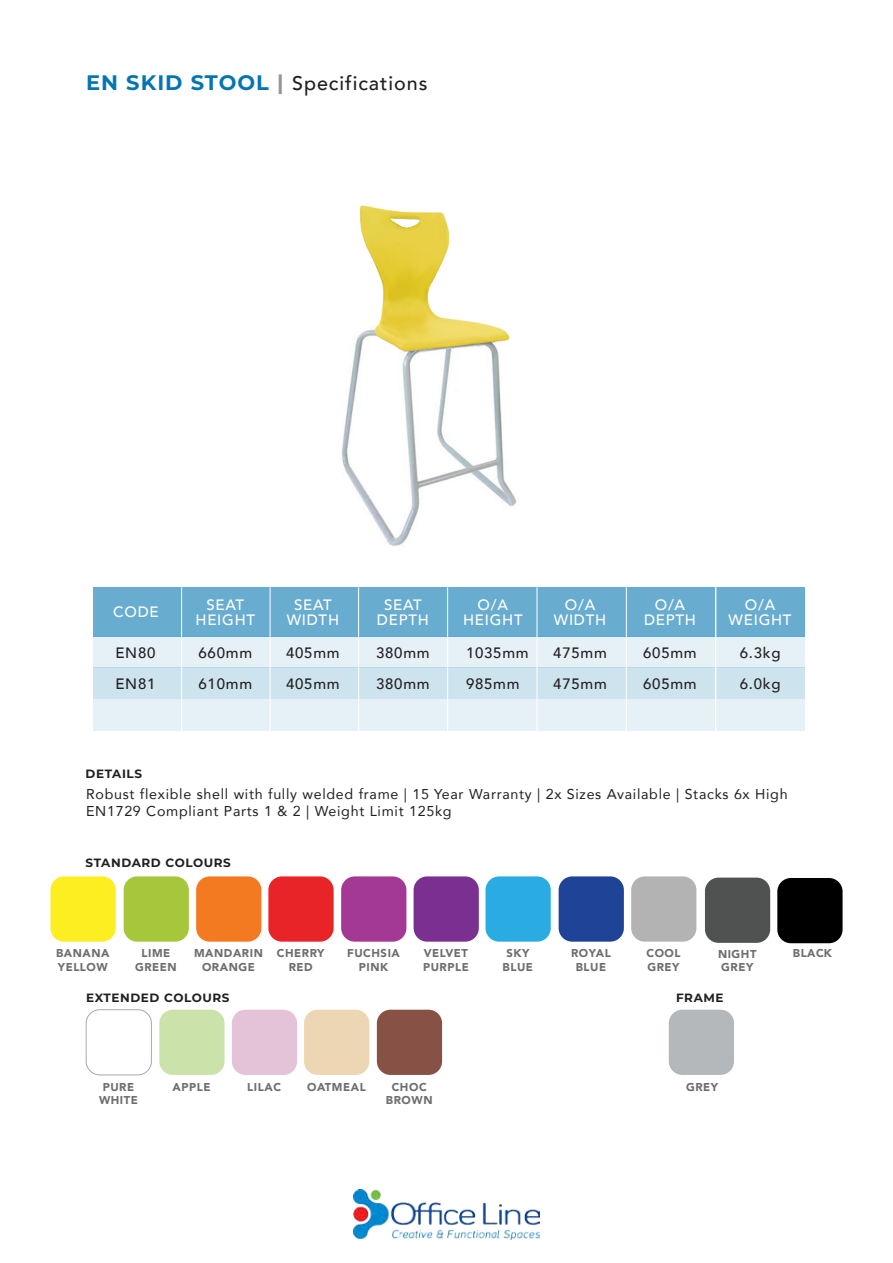
<style>
.page{position:relative;width:893px;height:1263px;background:#fff}
.page>*{position:absolute;margin:0;border:0;box-sizing:border-box;transform-origin:0 0}
.t1{font:500 19.8px "Avenir";letter-spacing:.05em;color:#231f20}
.t2{font:500 15px/31.5px "Avenir";letter-spacing:.05em;color:#231f20}
.t3{font:500 15px "Avenir";letter-spacing:.05em;color:#fff}
.t4{font:14.25px/17.1px "Avenir";letter-spacing:.05em;color:#231f20}
.t5{font:700 12px "Montserrat";letter-spacing:.05em;color:#231f20}
.t6{font:900 11.25px/13.5px "Avenir";letter-spacing:.05em;color:#6d6e71;text-align:center}
.s1{font-family:"Montserrat";font-weight:700;font-size:21px;color:#0375b1}
.s2{font-family:"Montserrat";font-weight:700;font-size:21px;color:#939598}
</style>
<div class="page">
<div style="left:86px;top:1009px;width:66px;height:66px;border:1px solid #a7a9ac;border-radius:14px"></div>
<div style="left:159px;top:1010px;width:66px;height:65px;background:#cbe3aa;border-radius:14px"></div>
<div style="left:232px;top:1010px;width:65px;height:65px;background:#e4c2d7;border-radius:14px"></div>
<div style="left:304px;top:1010px;width:65px;height:65px;background:#ecd6b3;border-radius:14px"></div>
<div style="left:377px;top:1010px;width:65px;height:65px;background:#875145;border-radius:14px"></div>
<div style="left:669px;top:1010px;width:65px;height:65px;background:#b4b8bb;border-radius:14px"></div>
<div style="left:93px;top:636px;width:712px;height:31px;background:#e6f1f7"></div>
<div style="left:93px;top:667px;width:712px;height:32px;background:#cde4ef"></div>
<div style="left:93px;top:699px;width:712px;height:31px;background:#e6f1f7"></div>
<div style="left:93px;top:587px;width:712px;height:49px;background:#68acd0"></div>
<hr style="left:181px;top:587px;width:1px;height:238px;background:#fff">
<hr style="left:270px;top:587px;width:1px;height:238px;background:#fff">
<hr style="left:358px;top:587px;width:1px;height:238px;background:#fff">
<hr style="left:447px;top:587px;width:1px;height:238px;background:#fff">
<hr style="left:537px;top:587px;width:1px;height:238px;background:#fff">
<hr style="left:626px;top:587px;width:1px;height:238px;background:#fff">
<hr style="left:715px;top:587px;width:1px;height:238px;background:#fff">
<img style="left:341px;top:205px;width:176px;height:341px">
<img style="left:353px;top:1189px;width:186px;height:50px">
<div style="left:50px;top:876px;width:66px;height:66px;background:#fcee21;border-radius:14px"></div>
<div style="left:485px;top:876px;width:66px;height:66px;background:#2aace2;border-radius:14px"></div>
<div style="left:559px;top:876px;width:65px;height:66px;background:#1f4497;border-radius:14px"></div>
<div style="left:124px;top:876px;width:65px;height:66px;background:#a6c73c;border-radius:14px"></div>
<div style="left:196px;top:876px;width:65px;height:66px;background:#f47a21;border-radius:14px"></div>
<div style="left:268px;top:876px;width:66px;height:66px;background:#e92429;border-radius:14px"></div>
<div style="left:341px;top:876px;width:65px;height:66px;background:#a43995;border-radius:14px"></div>
<div style="left:414px;top:876px;width:65px;height:66px;background:#7b3091;border-radius:14px"></div>
<div style="left:631px;top:876px;width:65px;height:66px;background:#b3b3b3;border-radius:14px"></div>
<div style="left:777px;top:878px;width:66px;height:65px;background:#000;border-radius:14px"></div>
<div style="left:705px;top:877px;width:65px;height:66px;background:#505252;border-radius:14px"></div>
<h1 class="t1" style="left:86px;top:66px;width:343px"><span class="s1">EN SKID STOOL</span> <span class="s2">|</span> Specifications</h1>
<h2 class="t3" style="left:113px;top:599px;width:47px">CODE</h2>
<h2 class="t3" style="left:207px;top:592px;width:39px">SEAT</h2>
<h2 class="t3" style="left:294px;top:592px;width:39px">SEAT</h2>
<h2 class="t3" style="left:384px;top:592px;width:39px">SEAT</h2>
<h2 class="t3" style="left:478px;top:592px;width:32px">O/A</h2>
<h2 class="t3" style="left:565px;top:592px;width:32px">O/A</h2>
<h2 class="t3" style="left:655px;top:592px;width:32px">O/A</h2>
<h2 class="t3" style="left:745px;top:592px;width:32px">O/A</h2>
<h2 class="t3" style="left:287px;top:607px;width:54px">WIDTH</h2>
<h2 class="t3" style="left:377px;top:607px;width:53px">DEPTH</h2>
<h2 class="t3" style="left:463px;top:607px;width:61px">HEIGHT</h2>
<h2 class="t3" style="left:554px;top:607px;width:54px">WIDTH</h2>
<h2 class="t3" style="left:644px;top:607px;width:53px">DEPTH</h2>
<h2 class="t3" style="left:729px;top:607px;width:64px">WEIGHT</h2>
<h2 class="t3" style="left:196px;top:607px;width:61px">HEIGHT</h2>
<h2 class="t2" style="left:115px;top:636px;width:42px">EN80<br>EN81</h2>
<h2 class="t2" style="left:199px;top:636px;width:55px">660mm<br>610mm</h2>
<h2 class="t2" style="left:286px;top:636px;width:55px">405mm<br>405mm</h2>
<h2 class="t2" style="left:376px;top:636px;width:55px">380mm<br>380mm</h2>
<h2 class="t2" style="left:466px;top:636px;width:64px">1035mm<br>985mm</h2>
<h2 class="t2" style="left:553px;top:636px;width:55px">475mm<br>475mm</h2>
<h2 class="t2" style="left:643px;top:636px;width:55px">605mm<br>605mm</h2>
<h2 class="t2" style="left:740px;top:636px;width:42px">6.3kg<br>6.0kg</h2>
<p class="t5" style="left:86px;top:765px;width:58px">DETAILS</p>
<p class="t4" style="left:86px;top:785px;width:703px">Robust flexible shell with fully welded frame | 15 Year Warranty | 2x Sizes Available | Stacks 6x High<br>EN1729 Compliant Parts 1 &amp; 2 | Weight Limit 125kg</p>
<p class="t5" style="left:86px;top:854px;width:147px">STANDARD COLOURS</p>
<p class="t6" style="left:56px;top:946px;width:55px;text-align:left">BANANA<br>YELLOW</p>
<p class="t6" style="left:503px;top:946px;width:32px">SKY<br>BLUE</p>
<p class="t6" style="left:571px;top:946px;width:41px">ROYAL<br>BLUE</p>
<p class="t6" style="left:135px;top:946px;width:43px">LIME<br>GREEN</p>
<p class="t6" style="left:194px;top:946px;width:70px">MANDARIN<br>ORANGE</p>
<p class="t6" style="left:277px;top:946px;width:49px">CHERRY<br>RED</p>
<p class="t6" style="left:347px;top:946px;width:54px">FUCHSIA<br>PINK</p>
<p class="t6" style="left:423px;top:946px;width:47px;text-align:left">VELVET<br>PURPLE</p>
<p class="t6" style="left:646px;top:946px;width:36px;text-align:left">COOL<br>GREY</p>
<p class="t6" style="left:718px;top:947px;width:40px">NIGHT</p>
<p class="t6" style="left:793px;top:946px;width:41px">BLACK</p>
<p class="t6" style="left:721px;top:960px;width:34px">GREY</p>
<p class="t5" style="left:86px;top:989px;width:145px">EXTENDED COLOURS</p>
<p class="t5" style="left:676px;top:989px;width:49px">FRAME</p>
<p class="t6" style="left:99px;top:1080px;width:40px">PURE<br>WHITE</p>
<p class="t6" style="left:173px;top:1080px;width:39px">APPLE</p>
<p class="t6" style="left:247px;top:1080px;width:35px">LILAC</p>
<p class="t6" style="left:307px;top:1080px;width:60px">OATMEAL</p>
<p class="t6" style="left:386px;top:1080px;width:48px">CHOC<br>BROWN</p>
<p class="t6" style="left:686px;top:1080px;width:34px">GREY</p>
</div>
